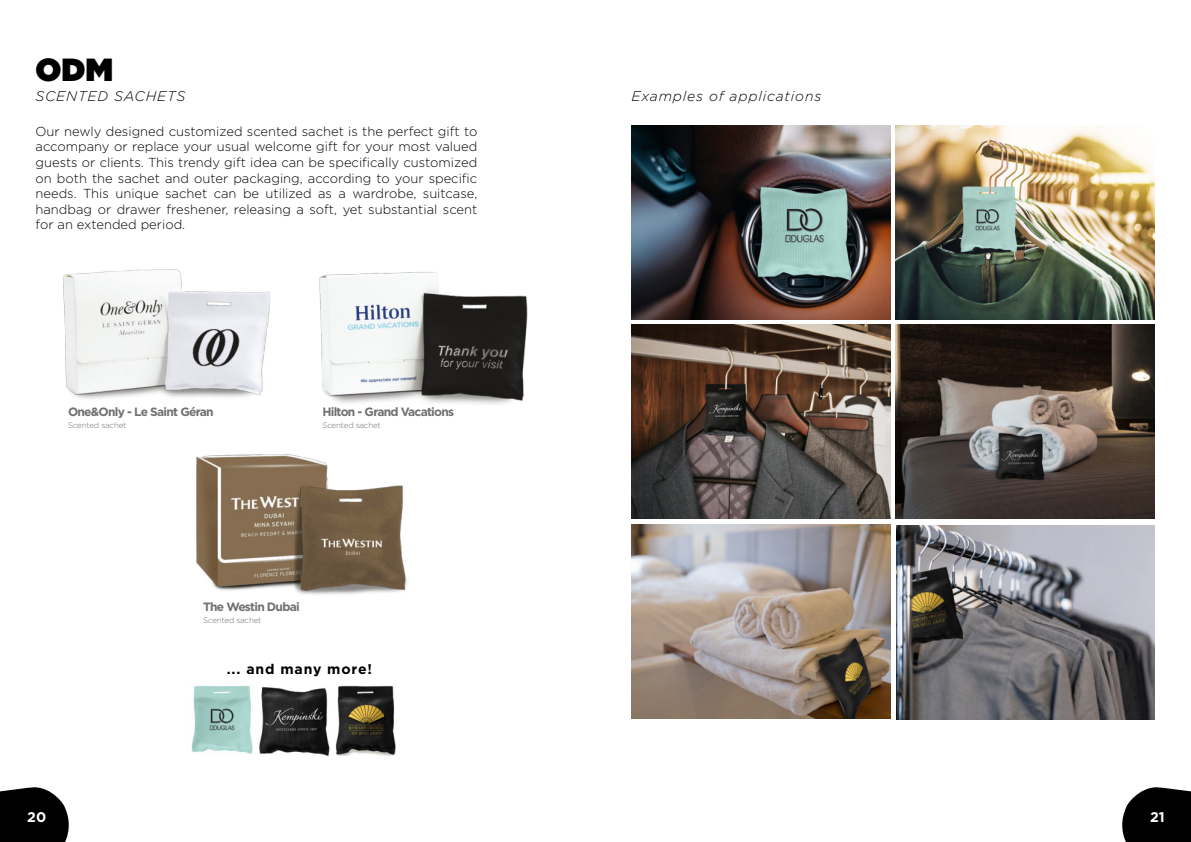
<style>
.page{position:relative;width:1191px;height:842px;background:#fff}
.page>*{position:absolute;margin:0;border:0;box-sizing:border-box;transform-origin:0 0}
.t1{font:900 32px "Gotham";color:#000}
.t2{font:italic 300 14px "Gotham";letter-spacing:.06em;color:#000}
.t3{font:700 14px "Gotham";letter-spacing:.06em;color:#000}
.t4{font:700 14px "Gotham";color:#fff}
.t5{font:300 13px/15.6px "Gotham";color:#000;text-align:justify}
.t6{font:700 12px "Gotham";letter-spacing:-.06em;color:#71706f}
.t7{font:300 8px "Gotham";letter-spacing:-.02em;color:#71706f}
</style>
<div class="page">
<svg style="left:0;top:787px;width:69px;height:55px;background:#1b1b1b"></svg>
<img style="left:63px;top:269px;width:208px;height:130px">
<img style="left:196px;top:454px;width:115px;height:137px">
<img style="left:319px;top:272px;width:209px;height:132px">
<img style="left:295px;top:459px;width:113px;height:136px">
<img style="left:192px;top:685px;width:60px;height:69px">
<img style="left:335px;top:685px;width:60px;height:71px">
<img style="left:259px;top:687px;width:71px;height:70px">
<img style="left:631px;top:126px;width:259px;height:193px">
<img style="left:631px;top:325px;width:259px;height:194px">
<img style="left:631px;top:525px;width:259px;height:194px">
<img style="left:896px;top:126px;width:258px;height:193px">
<img style="left:896px;top:325px;width:258px;height:194px">
<img style="left:896px;top:525px;width:259px;height:194px">
<svg style="left:1122px;top:787px;width:69px;height:55px;background:#1b1b1b"></svg>
<h1 class="t1" style="left:36px;top:55px;width:79px">ODM</h1>
<p class="t2" style="left:36px;top:90px;width:151px">SCENTED SACHETS</p>
<p class="t5" style="left:36px;top:124px;width:443px">Our newly designed customized scented sachet is the perfect gift to accompany or replace your usual welcome gift for your most valued guests or clients. This trendy gift idea can be specifically customized on both the sachet and outer packaging, according to your specific needs. This unique sachet can be utilized as a wardrobe, suitcase, handbag or drawer freshener, releasing a soft, yet substantial scent for an extended period.</p>
<p class="t6" style="left:68px;top:407px;width:147px">One&amp;Only - Le Saint Géran</p>
<p class="t7" style="left:68px;top:422px;width:60px">Scented sachet</p>
<p class="t6" style="left:322px;top:407px;width:133px">Hilton - Grand Vacations</p>
<p class="t7" style="left:322px;top:422px;width:60px">Scented sachet</p>
<p class="t6" style="left:203px;top:601px;width:98px">The Westin Dubai</p>
<p class="t7" style="left:203px;top:616px;width:60px">Scented sachet</p>
<p class="t4" style="left:27px;top:811px;width:20px">20</p>
<p class="t3" style="left:227px;top:663px;width:147px">... and many more!</p>
<p class="t2" style="left:631px;top:90px;width:191px">Examples of applications</p>
<p class="t4" style="left:1150px;top:811px;width:16px">21</p>
</div>
